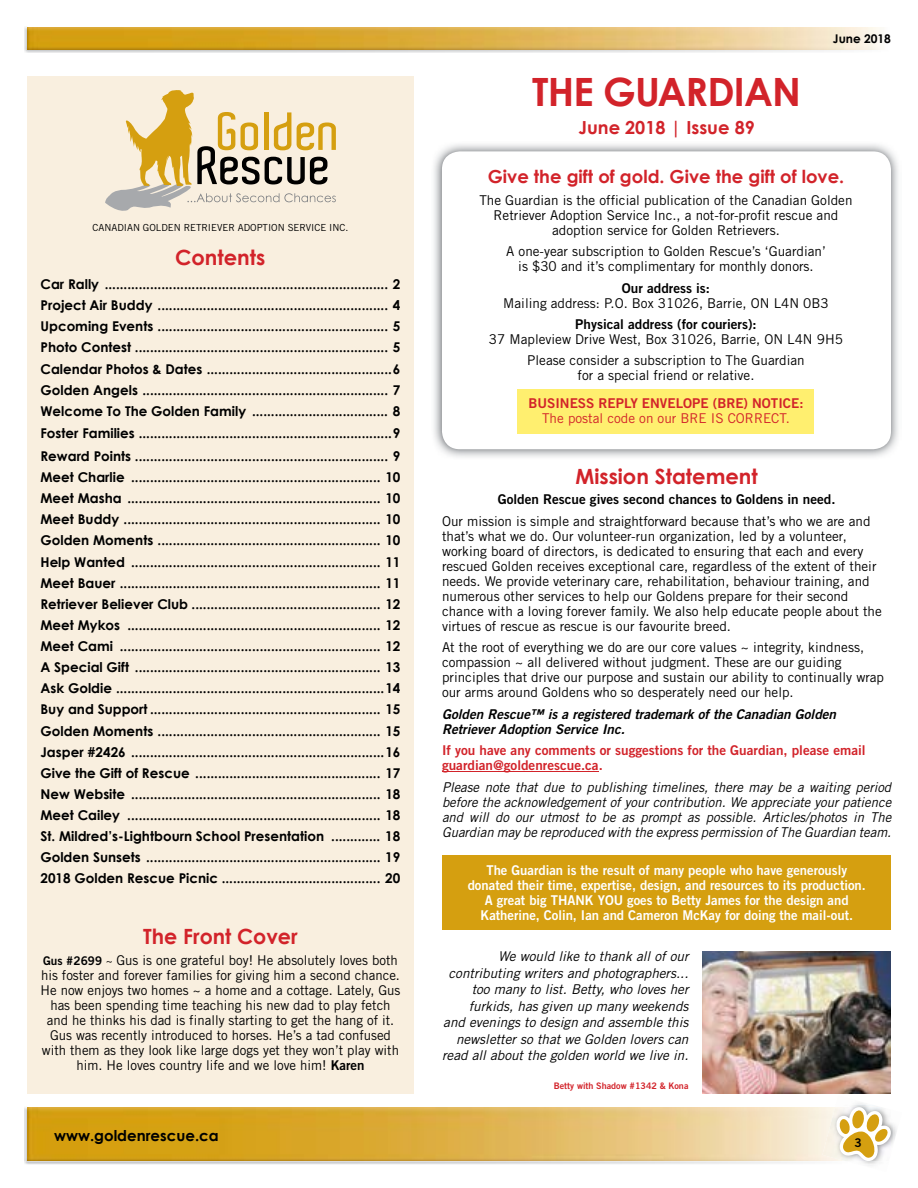
<style>
.page{position:relative;width:918px;height:1188px;background:#fff}
.page>*{position:absolute;margin:0;border:0;box-sizing:border-box;transform-origin:0 0}
.t1{font:700 39px "Century Gothic";letter-spacing:-.02em;color:#d2232a}
.t2{font:700 21px "Century Gothic";color:#d2232a}
.t3{font:700 18px "Century Gothic";color:#d2232a}
.t4{font:700 15px "Century Gothic";color:#000}
.t5{font:700 13.5px/21.1px "Century Gothic";color:#000;text-align:justify}
.t6{font:13.5px/15px "Trade Gothic LT Std";color:#000;text-align:center}
.t7{font:italic 13.5px/16.5px "Trade Gothic LT Std";color:#000;text-align:right}
.t8{font:13.5px/15px "Trade Gothic LT Std Bd 2";color:#fff;text-align:center}
.t9{font:13.5px/15px "Trade Gothic LT Std Bd 2";color:#d2232a}
.t10{font:13.5px "Trade Gothic LT Std Bd 2";color:#000}
.t11{font:13.5px/15px "Trade Gothic LT Std Bd 2 Obl";color:#000}
.t12{font:13.5px "Trade Gothic LT Std";color:#d2232a}
.t13{font:700 12px "Century Gothic";color:#000}
.t14{font:12px "Trade Gothic LT Std Bd 2";color:#000}
.t15{font:9.75px "Trade Gothic LT Std";letter-spacing:-.005em;color:#000}
.t16{font:9px "Trade Gothic LT Std Bd 2";color:#d2232a}
.s1{font-family:"Trade Gothic LT Std Bd 2";font-size:12px}
.s2{font-size:12px}
.s3{font-family:"Trade Gothic LT Std Bd 2"}
</style>
<div class="page">
<img style="left:24px;top:1107px;width:811px;height:55px">
<img style="left:27px;top:1107px;width:795px;height:54px">
<img style="left:27px;top:27px;width:859px;height:23px">
<img style="left:836px;top:1103px;width:61px;height:63px">
<img style="left:836px;top:1105px;width:42px;height:1px">
<img style="left:847px;top:1162px;width:42px;height:3px">
<img style="left:835px;top:1106px;width:58px;height:56px">
<img style="left:822px;top:1107px;width:14px;height:54px">
<svg style="left:836px;top:1107px;width:55px;height:54px"></svg>
<img style="left:702px;top:952px;width:189px;height:142px">
<div style="left:27px;top:77px;width:387px;height:1017px;background:#f9efdf"></div>
<svg style="left:105px;top:90px;width:231px;height:121px"></svg>
<img style="left:434px;top:144px;width:464px;height:313px">
<div style="left:442px;top:151px;width:449px;height:298px;background:#fff;border-radius:18px"></div>
<hr style="left:442px;top:771px;width:157px;height:1px;background:#d2232a">
<div style="left:518px;top:389px;width:296px;height:45px;background:#ffef6f"></div>
<div style="left:442px;top:855px;width:449px;height:75px;background:#d59f10"></div>
<p class="t15" style="left:93px;top:221px;width:257px">CANADIAN GOLDEN RETRIEVER ADOPTION SERVICE INC.</p>
<h2 class="t2" style="left:175px;top:245px;width:92px">Contents</h2>
<p class="t5" style="left:40px;top:273px;width:362px">Car Rally ........................................................................... 2<br>Project Air Buddy ............................................................. 4<br>Upcoming Events ............................................................. 5<br>Photo Contest ................................................................... 5<br>Calendar Photos &amp; Dates .................................................6<br>Golden Angels ................................................................. 7<br>Welcome To The Golden Family .................................... 8</p>
<p class="t5" style="left:40px;top:422px;width:362px;line-height:22.6px">Foster Families ...................................................................9<br>Reward Points ................................................................... 9</p>
<p class="t5" style="left:40px;top:466px;width:362px">Meet Charlie .................................................................. 10<br>Meet Masha ................................................................... 10<br>Meet Buddy .................................................................... 10<br>Golden Moments ........................................................... 10<br>Help Wanted .................................................................. 11<br>Meet Bauer ..................................................................... 11<br>Retriever Believer Club .................................................. 12<br>Meet Mykos ................................................................... 12<br>Meet Cami ..................................................................... 12<br>A Special Gift ................................................................. 13<br>Ask Goldie .......................................................................14<br>Buy and Support ............................................................. 15<br>Golden Moments ........................................................... 15<br>Jasper #2426 ...................................................................16<br>Give the Gift of Rescue ................................................. 17<br>New Website .................................................................. 18<br>Meet Cailey ................................................................... 18<br>St. Mildred’s-Lightbourn School Presentation ............. 18<br>Golden Sunsets .............................................................. 19<br>2018 Golden Rescue Picnic .......................................... 20</p>
<h2 class="t2" style="left:143px;top:923px;width:156px">The Front Cover</h2>
<p class="t6" style="left:41px;top:953px;width:362px"><span class="s1">Gus #2699</span> <span class="s2">~</span> Gus is one grateful boy! He absolutely loves both his foster and forever families for giving him a second chance.<br>He now enjoys two homes ~ a home and a cottage. Lately, Gus has been spending time teaching his new dad to play fetch and he thinks his dad is finally starting to get the hang of it.<br>Gus was recently introduced to horses. He’s a tad confused with them as they look like large dogs yet they won’t play with him. He loves country life and we love him! <span class="s3">Karen</span></p>
<p class="t4" style="left:54px;top:1126px;width:166px">www.goldenrescue.ca</p>
<h1 class="t1" style="left:532px;top:67px;width:270px">THE GUARDIAN</h1>
<h3 class="t3" style="left:578px;top:116px;width:178px">June 2018 | Issue 89</h3>
<p class="t13" style="left:833px;top:31px;width:60px">June 2018</p>
<h3 class="t3" style="left:488px;top:165px;width:358px">Give the gift of gold. Give the gift of love.</h3>
<p class="t6" style="left:479px;top:192px;width:375px">The Guardian is the official publication of the Canadian Golden<br>Retriever Adoption Service Inc., a not-for-profit rescue and adoption service for Golden Retrievers.</p>
<p class="t6" style="left:506px;top:244px;width:321px">A one-year subscription to Golden Rescue’s ‘Guardian’ is $30 and it’s complimentary for monthly donors.</p>
<p class="t10" style="left:622px;top:279px;width:90px">Our address is:</p>
<p class="t6" style="left:503px;top:295px;width:327px">Mailing address: P.O. Box 31026, Barrie, ON L4N 0B3</p>
<p class="t10" style="left:575px;top:316px;width:183px">Physical address (for couriers):</p>
<p class="t6" style="left:489px;top:328px;width:356px;line-height:21.5px">37 Mapleview Drive West, Box 31026, Barrie, ON L4N 9H5<br>Please consider a subscription to The Guardian</p>
<p class="t6" style="left:578px;top:368px;width:178px">for a special friend or relative.</p>
<p class="t9" style="left:528px;top:396px;width:277px">BUSINESS REPLY ENVELOPE (BRE) NOTICE:</p>
<p class="t12" style="left:542px;top:410px;width:249px">The postal code on our BRE IS CORRECT.</p>
<h2 class="t2" style="left:576px;top:463px;width:184px">Mission Statement</h2>
<p class="t10" style="left:498px;top:491px;width:339px">Golden Rescue gives second chances to Goldens in need.</p>
<p class="t6" style="left:442px;top:513px;width:441px;text-align:left">Our mission is simple and straightforward because that’s who we are and that’s what we do. Our volunteer-run organization, led by a volunteer, working board of directors, is dedicated to ensuring that each and every rescued Golden receives exceptional care, regardless of the extent of their needs. We provide veterinary care, rehabilitation, behaviour training, and numerous other services to help our Goldens prepare for their second chance with a loving forever family. We also help educate people about the virtues of rescue as rescue is our favourite breed.</p>
<p class="t6" style="left:442px;top:640px;width:444px;text-align:left">At the root of everything we do are our core values ~ integrity, kindness, compassion ~ all delivered without judgment. These are our guiding principles that drive our purpose and sustain our ability to continually wrap our arms around Goldens who so desperately need our help.</p>
<p class="t11" style="left:442px;top:707px;width:396px">Golden Rescue™ is a registered trademark of the Canadian Golden<br>Retriever Adoption Service Inc.</p>
<p class="t9" style="left:442px;top:743px;width:425px">If you have any comments or suggestions for the Guardian, please email guardian@goldenrescue.ca.</p>
<p class="t7" style="left:442px;top:780px;width:451px;line-height:15px;text-align:justify">Please note that due to publishing timelines, there may be a waiting period before the acknowledgement of your contribution. We appreciate your patience and will do our utmost to be as prompt as possible. Articles/photos in The Guardian may be reproduced with the express permission of The Guardian team.</p>
<p class="t8" style="left:468px;top:862px;width:400px">The Guardian is the result of many people who have generously donated their time, expertise, design, and resources to its production.<br>A great big THANK YOU goes to Betty James for the design and Katherine, Colin, Ian and Cameron McKay for doing the mail-out.</p>
<p class="t7" style="left:442px;top:949px;width:248px">We would like to thank all of our contributing writers and photographers... too many to list. Betty, who loves her furkids, has given up many weekends<br>and evenings to design and assemble this newsletter so that we Golden lovers can read all about the golden world we live in.</p>
<p class="t16" style="left:554px;top:1080px;width:136px">Betty with Shadow #1342 &amp; Kona</p>
<p class="t14" style="left:854px;top:1136px;width:9px">3</p>
</div>
